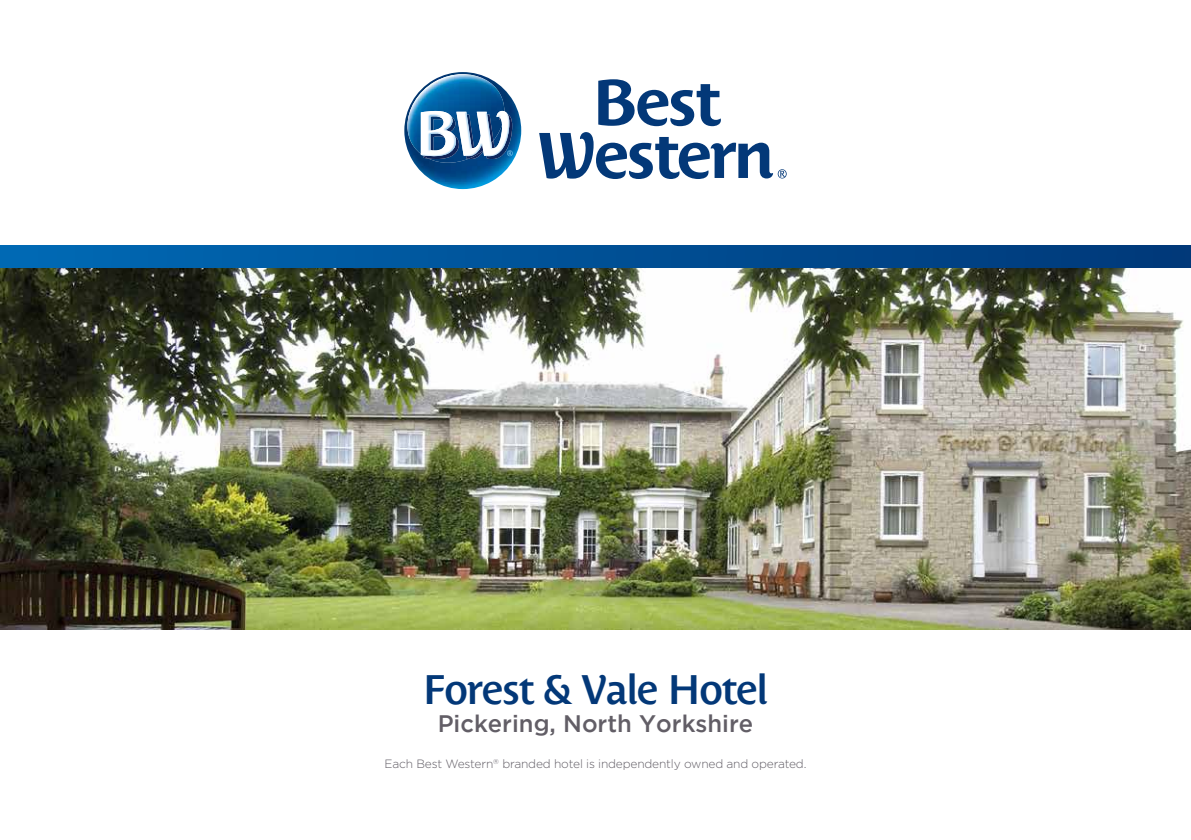
<style>
.page{position:relative;width:1191px;height:840px;background:#fff}
.page>*{position:absolute;margin:0;border:0;box-sizing:border-box;transform-origin:0 0}
.t1{font:600 40.8px "Costa Std";letter-spacing:-.035em;color:#033878}
.t2{font:500 23.8px "Gotham";color:#625e66}
.t3{font:300 12px "Gotham";letter-spacing:-.015em;color:#625e66}
</style>
<div class="page">
<svg style="left:598px;top:79px;width:123px;height:47px"></svg>
<svg style="left:539px;top:132px;width:247px;height:47px"></svg>
<img style="left:404px;top:72px;width:117px;height:117px">
<img style="left:407px;top:74px;width:97px;height:89px">
<img style="left:424px;top:156px;width:69px;height:3px">
<svg style="left:421px;top:111px;width:92px;height:45px"></svg>
<div style="left:1px;top:246px;width:1190px;height:22px;background:linear-gradient(to right,#006ab5,#003878)"></div>
<img style="left:0;top:268px;width:1191px;height:361px">
<h1 class="t1" style="left:423px;top:665px;width:347px">Forest &amp; Vale Hotel</h1>
<h2 class="t2" style="left:438px;top:707px;width:317px">Pickering, North Yorkshire</h2>
<p class="t3" style="left:384px;top:756px;width:423px">Each Best Western<sup>®</sup> branded hotel is independently owned and operated.</p>
</div>
